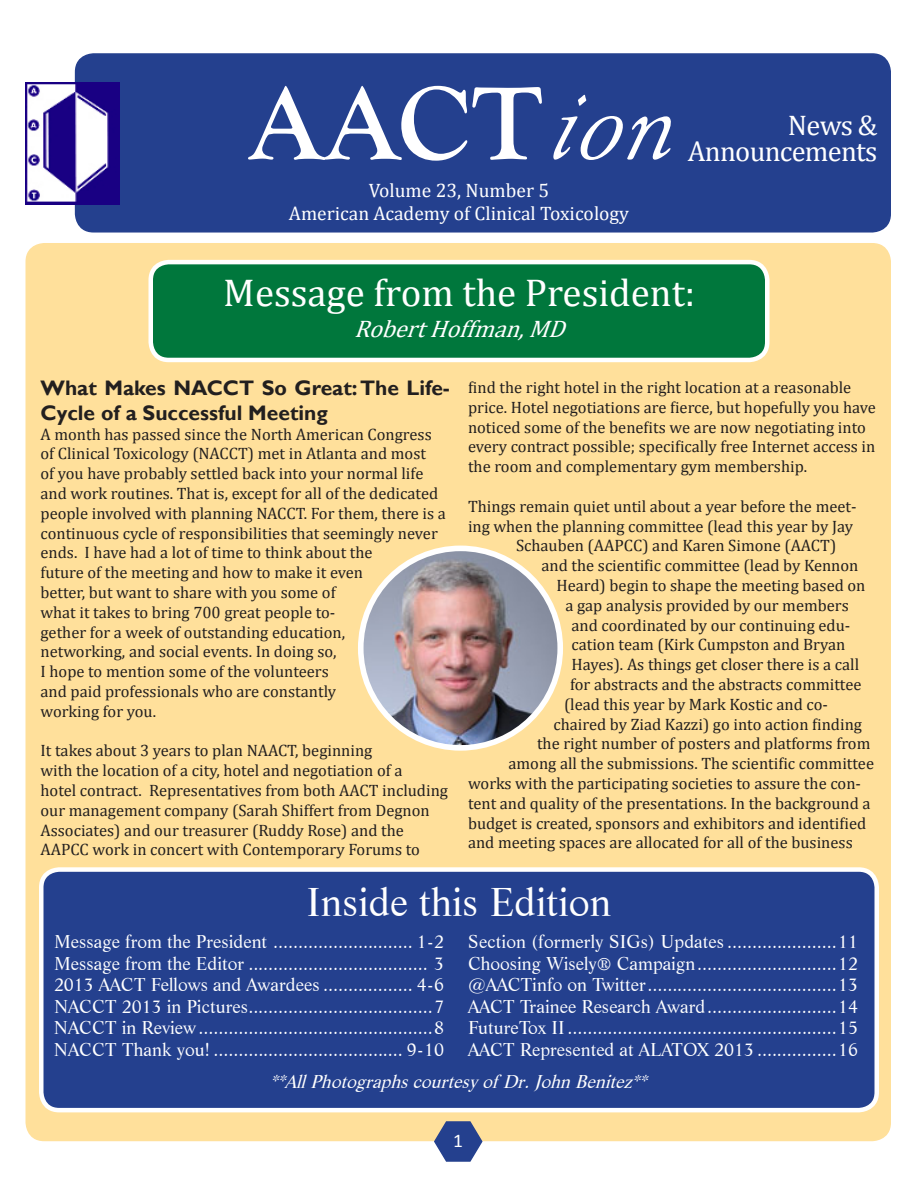
<style>
.page{position:relative;width:918px;height:1188px;background:#fff}
.page>*{position:absolute;margin:0;border:0;box-sizing:border-box;transform-origin:0 0}
.t1{font:700 108px "Goudy Old Style T";color:#fff}
.t2{font:39px "Cambria";color:#fff}
.t3{font:39px "Life BT";color:#fff}
.t4{font:28.5px/25.5px "Cambria";letter-spacing:-.025em;color:#fff;text-align:right}
.t5{font:italic 24px "Cambria";color:#fff}
.t6{font:700 21px/25.2px "Gill Sans";color:#221f1f}
.t7{font:19.5px/23.4px "Cambria";color:#fff;text-align:center}
.t8{font:19.5px "Calibri";color:#fff}
.t9{font:18px/21.6px "Life BT";color:#fff;text-align:justify}
.t10{font:italic 18px "Life BT";color:#fff}
.t11{font:16.5px/19.8px "Cambria";color:#221f1f}
.s1{font-weight:400;font-style:italic}
</style>
<div class="page">
<div style="left:26px;top:244px;width:864px;height:896px;background:#ffe09b;border-radius:18px"></div>
<svg style="left:433px;top:1121px;width:50px;height:41px"></svg>
<div style="left:76px;top:54px;width:814px;height:178px;background:#24408e;border-radius:18px"></div>
<div style="left:75px;top:53px;width:816px;height:180px;border:2px solid #24408e;border-radius:18px"></div>
<img style="left:26px;top:82px;width:94px;height:123px">
<div style="left:151px;top:262px;width:616px;height:98px;background:#00773c;border-radius:18px"></div>
<div style="left:149px;top:260px;width:621px;height:102px;border:5px solid #fff;border-radius:18px"></div>
<img style="left:361px;top:548px;width:198px;height:197px">
<div style="left:358px;top:546px;width:205px;height:205px;border:6px solid #fff;border-radius:50%"></div>
<div style="left:41px;top:870px;width:836px;height:240px;background:#24408e;border-radius:18px"></div>
<div style="left:39px;top:867px;width:840px;height:245px;border:5px solid #fff;border-radius:18px"></div>
<h1 class="t1" style="left:249px;top:59px;width:446px">AACT<span class="s1">ion</span></h1>
<p class="t7" style="left:289px;top:180px;width:342px">Volume 23, Number 5<br>American Academy of Clinical Toxicology</p>
<h3 class="t4" style="left:688px;top:115px;width:191px">News &amp;<br>Announcements</h3>
<h2 class="t2" style="left:223px;top:277px;width:473px">Message from the President:</h2>
<h3 class="t5" style="left:354px;top:319px;width:219px">RobertHoffman,MD</h3>
<p class="t6" style="left:40px;top:377px;width:411px">What Makes NACCT So Great: The Life-<br>Cycle of a Successful Meeting</p>
<p class="t11" style="left:40px;top:425px;width:407px">A month has passed since the North American Congress of Clinical Toxicology (NACCT) met in Atlanta and most<br>of you have probably settled back into your normal life and work routines. That is, except for all of the dedicated people involved with planning NACCT. For them, there is a continuous cycle of responsibilities that seemingly never ends. I have had a lot of time to think about the<br>future of the meeting and how to make it even<br>better, but want to share with you some of<br>what it takes to bring 700 great people to-<br>gether for a week of outstanding education,<br>networking, and social events. In doing so,<br>I hope to mention some of the volunteers<br>and paid professionals who are constantly<br>working for you.</p>
<p class="t11" style="left:40px;top:742px;width:409px">It takes about 3 years to plan NAACT, beginning<br>with the location of a city, hotel and negotiation of a<br>hotel contract. Representatives from both AACT including our management company (Sarah Shiffert from Degnon Associates) and our treasurer (Ruddy Rose) and the AAPCC work in concert with Contemporary Forums to</p>
<p class="t11" style="left:468px;top:377px;width:409px">find the right hotel in the right location at a reasonable price. Hotel negotiations are fierce, but hopefully you have noticed some of the benefits we are now negotiating into every contract possible; specifically free Internet access in the room and complementary gym membership.</p>
<p class="t11" style="left:468px;top:498px;width:390px">Things remain quiet until about a year before the meet-</p>
<p class="t11" style="left:468px;top:517px;width:387px">ing when the planning committee (lead this year by Jay</p>
<p class="t11" style="left:516px;top:537px;width:322px">Schauben (AAPCC) and Karen Simone (AACT)</p>
<p class="t11" style="left:542px;top:556px;width:318px">and the scientific committee (lead by Kennon</p>
<p class="t11" style="left:556px;top:577px;width:311px">Heard) begin to shape the meeting based on</p>
<p class="t11" style="left:566px;top:597px;width:285px">a gap analysis provided by our members</p>
<p class="t11" style="left:572px;top:616px;width:280px">and coordinated by our continuing edu-</p>
<p class="t11" style="left:572px;top:636px;width:275px">cation team (Kirk Cumpston and Bryan</p>
<p class="t11" style="left:572px;top:656px;width:289px">Hayes). As things get closer there is a call</p>
<p class="t11" style="left:570px;top:676px;width:293px">for abstracts and the abstracts committee</p>
<p class="t11" style="left:564px;top:696px;width:265px">(lead this year by Mark Kostic and co-</p>
<p class="t11" style="left:554px;top:714px;width:310px">chaired by Ziad Kazzi) go into action finding</p>
<p class="t11" style="left:537px;top:735px;width:335px">the right number of posters and platforms from</p>
<p class="t11" style="left:508px;top:754px;width:367px">among all the submissions. The scientific committee</p>
<p class="t11" style="left:468px;top:775px;width:395px">works with the participating societies to assure the con-</p>
<p class="t11" style="left:468px;top:795px;width:404px">tent and quality of the presentations. In the background a</p>
<p class="t11" style="left:468px;top:813px;width:400px">budget is created, sponsors and exhibitors and identified</p>
<p class="t11" style="left:468px;top:834px;width:386px">and meeting spaces are allocated for all of the business</p>
<h2 class="t3" style="left:307px;top:887px;width:306px">Inside this Edition</h2>
<p class="t9" style="left:54px;top:932px;width:392px">Message from the President ............................ 1-2<br>Message from the Editor .................................... 3<br>2013 AACT Fellows and Awardees .................. 4-6<br>NACCT 2013 in Pictures .....................................7<br>NACCT in Review ...............................................8<br>NACCT Thank you! ...................................... 9-10</p>
<p class="t9" style="left:468px;top:932px;width:391px">Section (formerly SIGs) Updates ......................11<br>Choosing Wisely® Campaign ............................12 @AACTinfo on Twitter ......................................13<br>AACT Trainee Research Award ..........................14<br>FutureTox II ......................................................15<br>AACT Represented at ALATOX 2013 ................16</p>
<p class="t10" style="left:270px;top:1075px;width:383px">**AllPhotographscourtesy of Dr.John Benitez**</p>
<p class="t8" style="left:453px;top:1129px;width:11px">1</p>
</div>
